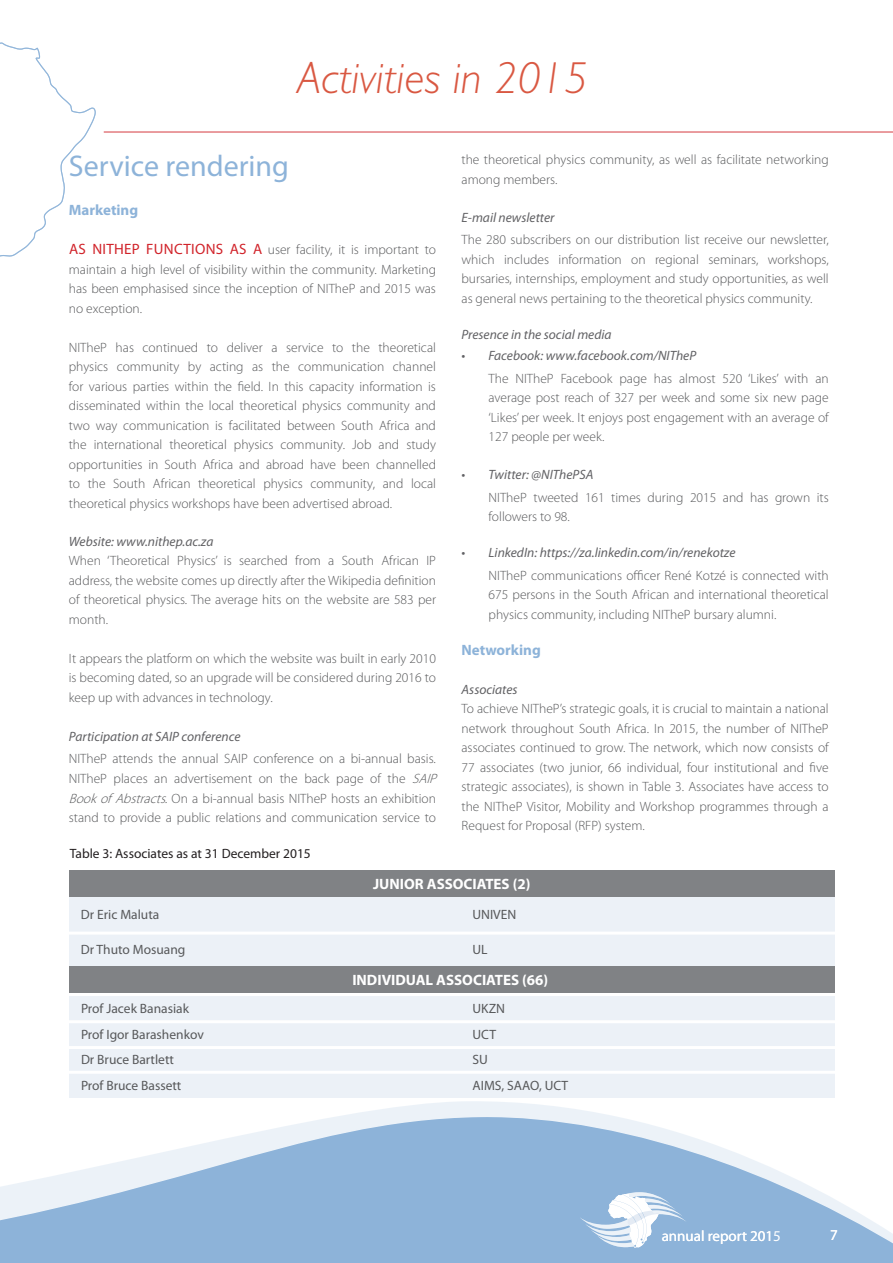
<style>
.page{position:relative;width:893px;height:1263px;background:#fff}
.page>*{position:absolute;margin:0;border:0;box-sizing:border-box;transform-origin:0 0}
.t1{font:italic 300 45px "Gill Sans Std";color:#d95842}
.t2{font:30px "Myriad Pro";color:#8db3d9}
.t3{font:700 15px "Myriad Pro";color:#fff}
.t4{font:700 15px "Myriad Pro";color:#8db3d9}
.t5{font:15px "Myriad Pro";color:#fff}
.t6{font:15px "Myriad Pro";color:#d1232a}
.t7{font:300 13.5px/19.5px "Myriad Pro";color:#57585a;text-align:justify}
.t8{font:italic 13.5px "Myriad Pro";color:#616164}
.t9{font:13.5px "Myriad Pro";color:#57585a}
.t10{font:13.5px "Myriad Pro";color:#231f20}
.s1{font-weight:400;font-size:15px;color:#d1232a}
.s2{font-style:italic}
</style>
<div class="page">
<svg style="left:0;top:1023px;width:893px;height:240px"></svg>
<hr style="left:104px;top:131px;width:789px;height:2px;background:#d1232a">
<div style="left:662px;top:1228px;width:152px;height:23px;background:#8db3d9"></div>
<svg style="left:0;top:42px;width:96px;height:215px"></svg>
<svg style="left:579px;top:1191px;width:108px;height:56px"></svg>
<div style="left:70px;top:996px;width:765px;height:102px;background:#ecf1f7"></div>
<div style="left:70px;top:896px;width:765px;height:70px;background:#ecf1f7"></div>
<div style="left:70px;top:966px;width:765px;height:27px;background:#808285"></div>
<div style="left:70px;top:870px;width:765px;height:27px;background:#808285"></div>
<hr style="left:66px;top:1020px;width:778px;height:3px;background:#fff">
<hr style="left:66px;top:931px;width:778px;height:3px;background:#fff">
<hr style="left:66px;top:1071px;width:778px;height:3px;background:#fff">
<hr style="left:66px;top:1046px;width:778px;height:3px;background:#fff">
<h1 class="t1" style="left:297px;top:52px;width:292px">Activities in 2015</h1>
<h2 class="t2" style="left:69px;top:148px;width:222px">Service rendering</h2>
<p class="t4" style="left:69px;top:201px;width:71px">Marketing</p>
<p class="t6" style="left:69px;top:240px;width:32px">AS NITHE</p>
<p class="t6" style="left:132px;top:240px;width:24px">P FUN</p>
<p class="t6" style="left:174px;top:240px;width:19px">CTIONS</p>
<p class="t7" style="left:69px;top:240px;width:369px;text-indent:161px"><span class="s1">AS A</span> user facility, it is important to maintain a high level of visibility within the community. Marketing has been emphasised since the inception of NITheP and 2015 was no exception.</p>
<p class="t7" style="left:69px;top:338px;width:369px">NITheP has continued to deliver a service to the theoretical physics community by acting as the communication channel for various parties within the field. In this capacity information is disseminated within the local theoretical physics community and two way communication is facilitated between South Africa and the international theoretical physics community. Job and study opportunities in South Africa and abroad have been channelled to the South African theoretical physics community, and local theoretical physics workshops have been advertised abroad.</p>
<p class="t8" style="left:69px;top:533px;width:146px">Website: www.nithep.ac.za</p>
<p class="t7" style="left:69px;top:551px;width:369px">When ‘Theoretical Physics’ is searched from a South African IP address, the website comes up directly after the Wikipedia definition of theoretical physics. The average hits on the website are 583 per month.</p>
<p class="t7" style="left:69px;top:649px;width:369px">It appears the platform on which the website was built in early 2010 is becoming dated, so an upgrade will be considered during 2016 to keep up with advances in technology.</p>
<p class="t8" style="left:69px;top:728px;width:173px">Participation at SAIP conference</p>
<p class="t7" style="left:69px;top:749px;width:373px;text-align:left">NITheP attends the annual SAIP conference on a bi-annual basis.<br>NITheP places an advertisement on the back page of the <span class="s2">SAIP Bookof Abstracts.</span>On a bi-annual basis NITheP hosts an exhibition stand to provide a public relations and communication service to</p>
<p class="t10" style="left:70px;top:845px;width:243px">Table 3: Associates as at 31 December 2015</p>
<p class="t7" style="left:462px;top:150px;width:369px">the theoretical physics community, as well as facilitate networking among members.</p>
<p class="t8" style="left:462px;top:209px;width:95px">E-mail newsletter</p>
<p class="t7" style="left:461px;top:230px;width:369px">The 280 subscribers on our distribution list receive our newsletter, which includes information on regional seminars, workshops, bursaries, internships, employment and study opportunities, as well as general news pertaining to the theoretical physics community.</p>
<p class="t8" style="left:461px;top:326px;width:152px">Presence in the social media</p>
<p class="t8" style="left:461px;top:347px;width:236px">• Facebook: www.facebook.com/NITheP</p>
<p class="t7" style="left:488px;top:369px;width:342px">The NITheP Facebook page has almost 520 ‘Likes’ with an average post reach of 327 per week and some six new page ‘Likes’ per week. It enjoys post engagement with an average of 127 people per week.</p>
<p class="t8" style="left:462px;top:466px;width:133px">• Twitter: @NIThePSA</p>
<p class="t7" style="left:489px;top:488px;width:342px">NITheP tweeted 161 times during 2015 and has grown its followers to 98.</p>
<p class="t8" style="left:462px;top:544px;width:275px">• LinkedIn: https://za.linkedin.com/in/renekotze</p>
<p class="t7" style="left:489px;top:566px;width:342px">NITheP communications officer René Kotzé is connected with 675 persons in the South African and international theoretical physics community, including NITheP bursary alumni.</p>
<p class="t4" style="left:462px;top:640px;width:81px">Networking</p>
<p class="t8" style="left:462px;top:681px;width:58px">Associates</p>
<p class="t7" style="left:461px;top:699px;width:369px">To achieve NITheP’s strategic goals, it is crucial to maintain a national network throughout South Africa. In 2015, the number of NITheP associates continued to grow. The network, which now consists of 77 associates (two junior, 66 individual, four institutional and five strategic associates), is shown in Table 3. Associates have access to the NITheP Visitor, Mobility and Workshop programmes through a Request for Proposal (RFP) system.</p>
<p class="t3" style="left:373px;top:874px;width:159px">JUNIOR ASSOCIATES (2)</p>
<p class="t9" style="left:81px;top:906px;width:80px">Dr Eric Maluta</p>
<p class="t9" style="left:472px;top:906px;width:37px">UNIVEN</p>
<p class="t9" style="left:81px;top:941px;width:106px">Dr Thuto Mosuang</p>
<p class="t9" style="left:472px;top:941px;width:6px">UL</p>
<p class="t3" style="left:352px;top:970px;width:197px">INDIVIDUAL ASSOCIATES (66)</p>
<p class="t9" style="left:81px;top:1000px;width:110px">Prof Jacek Banasiak</p>
<p class="t9" style="left:472px;top:1000px;width:32px">UKZN</p>
<p class="t9" style="left:81px;top:1026px;width:124px">Prof Igor Barashenkov</p>
<p class="t9" style="left:472px;top:1026px;width:25px">UCT</p>
<p class="t9" style="left:81px;top:1051px;width:94px">Dr Bruce Bartlett</p>
<p class="t9" style="left:472px;top:1051px;width:6px">SU</p>
<p class="t9" style="left:81px;top:1077px;width:102px">Prof Bruce Bassett</p>
<p class="t9" style="left:472px;top:1077px;width:97px">AIMS, SAAO, UCT</p>
<p class="t5" style="left:662px;top:1226px;width:121px">annual report 2015</p>
<p class="t5" style="left:830px;top:1226px;width:9px">7</p>
</div>
